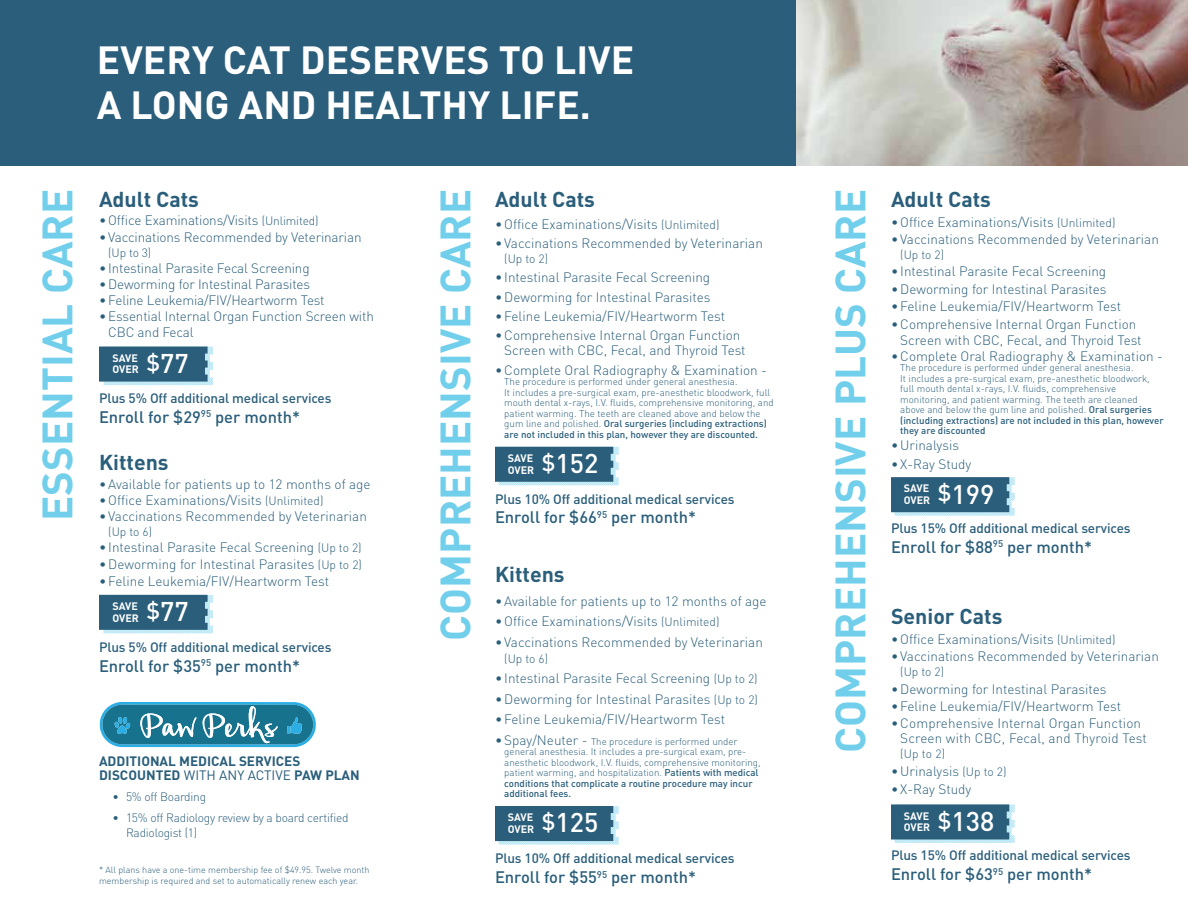
<style>
.page{position:relative;width:1188px;height:918px;background:#fff}
.page>*{position:absolute;margin:0;border:0;box-sizing:border-box;transform-origin:0 0}
.t1{font:700 41.85px "DIN";color:#71cfeb}
.t2{font:700 38.85px/44.5px "DIN";color:#fff}
.t3{font:700 21.3px "DIN";color:#2a5e7a}
.t4{font:500 16.5px "DIN";color:#2a5e7a}
.t5{font:300 13.5px/16.2px "DIN";color:#2a5e7a}
.t6{font:500 13.5px "DIN";letter-spacing:-.01em;color:#2a5e7a}
.t7{font:700 13.5px/14.4px "DIN";color:#2a5e7a}
.t8{font:300 12px/14.4px "DIN";letter-spacing:-.02em;color:#2a5e7a}
.t9{font:700 10.65px/11.6px "DIN";color:#fff}
.t10{font:300 9.75px/10.5px "DIN";color:#2a5e7a}
.t11{font:300 9px/10.5px "DIN";color:#2a5e7a}
.s1{font-size:12px}
.s2{font-weight:500}
.s3{font-weight:500;font-size:26.85px}
.s4{font-size:13.5px}
.s5{font-weight:400}
</style>
<div class="page">
<svg style="left:495px;top:447px;width:124px;height:38px;background:#3f718a"></svg>
<svg style="left:495px;top:806px;width:124px;height:39px;background:#42738c"></svg>
<svg style="left:891px;top:477px;width:124px;height:39px;background:#42738c"></svg>
<svg style="left:891px;top:804px;width:124px;height:39px;background:#42738c"></svg>
<svg style="left:99px;top:702px;width:217px;height:45px;background:#4193ae"></svg>
<svg style="left:99px;top:347px;width:114px;height:38px;background:#40728b"></svg>
<svg style="left:99px;top:595px;width:114px;height:38px;background:#3f718a"></svg>
<div style="left:0;top:0;width:796px;height:166px;background:#2a5e7a"></div>
<img style="left:796px;top:0;width:392px;height:166px">
<h2 class="t2" style="left:97px;top:36px;width:539px">EVERY CAT DESERVES TO LIVE<br>A LONG AND HEALTHY LIFE.</h2>
<h1 class="t1" style="left:30px;top:521px;width:333px;rotate:-90deg">ESSENTIAL CARE</h1>
<h1 class="t1" style="left:428px;top:641px;width:453px;rotate:-90deg">COMPREHENSIVE CARE</h1>
<h1 class="t1" style="left:823px;top:753px;width:566px;rotate:-90deg">COMPREHENSIVE PLUS CARE</h1>
<h3 class="t3" style="left:495px;top:185px;width:102px">Adult Cats</h3>
<p class="t5" style="left:495px;top:216px;width:226px">•Office Examinations/Visits <span class="s1">(Unlimited)</span></p>
<p class="t5" style="left:495px;top:235px;width:269px">• Vaccinations Recommended by Veterinarian</p>
<p class="t8" style="left:504px;top:251px;width:45px">(Up to 2)</p>
<p class="t5" style="left:495px;top:269px;width:217px">• Intestinal Parasite Fecal Screening</p>
<p class="t5" style="left:495px;top:289px;width:217px">•Deworming for Intestinal Parasites</p>
<p class="t5" style="left:495px;top:308px;width:232px">•Feline Leukemia/FIV/Heartworm Test</p>
<p class="t5" style="left:504px;top:328px;width:243px;line-height:15px;text-indent:-9px">•Comprehensive Internal Organ Function<br>Screen with CBC, Fecal, and Thyroid Test</p>
<p class="t5" style="left:495px;top:361px;width:273px">•Complete Oral Radiography &amp; Examination -</p>
<p class="t10" style="left:504px;top:376px;width:271px">The procedure is performed under general anesthesia.<br>It includes a pre-surgical exam, pre-anesthetic bloodwork, full mouth dental x-rays, I.V. fluids, comprehensive monitoring, and patient warming. The teeth are cleaned above and below the gum line and polished. <span class="s2">Oral surgeries (including extractions) are not included in this plan, however they are discounted.</span></p>
<h3 class="t3" style="left:99px;top:185px;width:102px">Adult Cats</h3>
<p class="t5" style="left:99px;top:212px;width:221px">•Office Examinations/Visits <span class="s1">(Unlimited)</span></p>
<p class="t5" style="left:99px;top:228px;width:264px">• Vaccinations Recommended by Veterinarian</p>
<p class="t8" style="left:108px;top:245px;width:44px">(Up to 3)</p>
<p class="t5" style="left:99px;top:260px;width:212px">• Intestinal Parasite Fecal Screening</p>
<p class="t5" style="left:99px;top:276px;width:213px">•Deworming for Intestinal Parasites</p>
<p class="t5" style="left:99px;top:292px;width:227px">• Feline Leukemia/FIV/Heartworm Test</p>
<p class="t5" style="left:108px;top:308px;width:267px;text-indent:-9px">•Essential Internal Organ Function Screen with<br>CBC and Fecal</p>
<p class="t9" style="left:113px;top:352px;width:78px">SAVE<br>OVER <sup>$</sup><span class="s3">77</span></p>
<p class="t6" style="left:99px;top:390px;width:234px">Plus 5% Off additional medical services</p>
<p class="t4" style="left:99px;top:406px;width:203px">Enroll for $29<sup>95</sup> per month*</p>
<p class="t9" style="left:508px;top:452px;width:92px">SAVE<br>OVER <sup>$</sup><span class="s3">152</span></p>
<h3 class="t3" style="left:99px;top:449px;width:71px">Kittens</h3>
<p class="t5" style="left:99px;top:476px;width:273px">•Available for patients up to 12 months of age</p>
<p class="t5" style="left:99px;top:492px;width:226px">•Office Examinations/Visits <span class="s1">(Unlimited)</span></p>
<p class="t5" style="left:99px;top:508px;width:269px">• Vaccinations Recommended by Veterinarian</p>
<p class="t8" style="left:108px;top:525px;width:45px">(Up to 6)</p>
<p class="t5" style="left:99px;top:539px;width:264px">• Intestinal Parasite Fecal Screening <span class="s1">(Up to 2)</span></p>
<p class="t5" style="left:99px;top:555px;width:264px">•Deworming for Intestinal Parasites <span class="s1">(Up to 2)</span></p>
<p class="t5" style="left:99px;top:573px;width:232px">• Feline Leukemia/FIV/Heartworm Test</p>
<p class="t6" style="left:495px;top:490px;width:241px">Plus 10% Off additional medical services</p>
<p class="t4" style="left:495px;top:507px;width:203px">Enroll for $66<sup>95</sup> per month*</p>
<h3 class="t3" style="left:495px;top:561px;width:71px">Kittens</h3>
<p class="t5" style="left:495px;top:593px;width:273px">•Available for patients up to 12 months of age</p>
<p class="t5" style="left:495px;top:613px;width:226px">•Office Examinations/Visits <span class="s1">(Unlimited)</span></p>
<p class="t5" style="left:495px;top:634px;width:269px">• Vaccinations Recommended by Veterinarian</p>
<p class="t8" style="left:504px;top:651px;width:45px">(Up to 6)</p>
<p class="t5" style="left:495px;top:670px;width:264px">• Intestinal Parasite Fecal Screening <span class="s1">(Up to 2)</span></p>
<p class="t5" style="left:495px;top:691px;width:264px">•Deworming for Intestinal Parasites <span class="s1">(Up to 2)</span></p>
<p class="t5" style="left:495px;top:711px;width:232px">•Feline Leukemia/FIV/Heartworm Test</p>
<p class="t10" style="left:504px;top:736px;width:258px;text-indent:-9px"><span class="s4">•Spay/Neuter -</span> The procedure is performed under general anesthesia. It includes a pre-surgical exam, pre&shy;anesthetic bloodwork, I.V. fluids, comprehensive monitoring, patient warming, and hospitalization. <span class="s2">Patients with medical conditions that complicate a routine procedure may incur additional fees.</span></p>
<p class="t9" style="left:113px;top:600px;width:78px">SAVE<br>OVER <sup>$</sup><span class="s3">77</span></p>
<p class="t6" style="left:99px;top:638px;width:234px">Plus 5% Off additional medical services</p>
<p class="t4" style="left:99px;top:655px;width:203px">Enroll for $35<sup>95</sup> per month*</p>
<p class="t7" style="left:99px;top:753px;width:262px">ADDITIONAL MEDICAL SERVICES<br>DISCOUNTED <span class="s5">WITH ANY ACTIVE</span> PAW PLAN</p>
<p class="t8" style="left:112px;top:790px;width:95px">• 5% off Boarding</p>
<p class="t8" style="left:126px;top:811px;width:224px;text-indent:-14px">• 15% off Radiology review by a board certified<br>Radiologist (1)</p>
<p class="t9" style="left:508px;top:811px;width:92px">SAVE<br>OVER <sup>$</sup><span class="s3">125</span></p>
<p class="t11" style="left:99px;top:865px;width:272px">* All plans have a one-time membership fee of $49.95. Twelve month membership is required and set to automatically renew each year.</p>
<p class="t6" style="left:495px;top:850px;width:241px">Plus 10% Off additional medical services</p>
<p class="t4" style="left:495px;top:867px;width:203px">Enroll for $55<sup>95</sup> per month*</p>
<h3 class="t3" style="left:891px;top:185px;width:102px">Adult Cats</h3>
<p class="t5" style="left:891px;top:214px;width:226px">•Office Examinations/Visits <span class="s1">(Unlimited)</span></p>
<p class="t5" style="left:891px;top:231px;width:269px">• Vaccinations Recommended by Veterinarian</p>
<p class="t8" style="left:900px;top:247px;width:45px">(Up to 2)</p>
<p class="t5" style="left:891px;top:263px;width:217px">• Intestinal Parasite Fecal Screening</p>
<p class="t5" style="left:891px;top:281px;width:217px">•Deworming for Intestinal Parasites</p>
<p class="t5" style="left:891px;top:298px;width:232px">• Feline Leukemia/FIV/Heartworm Test</p>
<p class="t5" style="left:900px;top:316px;width:243px;text-indent:-9px">•Comprehensive Internal Organ Function<br>Screen with CBC, Fecal, and Thyroid Test</p>
<p class="t5" style="left:891px;top:348px;width:273px">•Complete Oral Radiography &amp; Examination -</p>
<p class="t10" style="left:900px;top:362px;width:265px">The procedure is performed under general anesthesia.<br>It includes a pre-surgical exam, pre-anesthetic bloodwork, full mouth dental x-rays, I.V. fluids, comprehensive monitoring, and patient warming. The teeth are cleaned above and below the gum line and polished. <span class="s2">Oral surgeries (including extractions) are not included in this plan, however they are discounted</span></p>
<p class="t5" style="left:891px;top:437px;width:70px">•Urinalysis</p>
<p class="t5" style="left:891px;top:456px;width:82px">• X-Ray Study</p>
<p class="t9" style="left:904px;top:482px;width:92px">SAVE<br>OVER <sup>$</sup><span class="s3">199</span></p>
<p class="t6" style="left:891px;top:520px;width:241px">Plus 15% Off additional medical services</p>
<p class="t4" style="left:891px;top:536px;width:203px">Enroll for $88<sup>95</sup> per month*</p>
<h3 class="t3" style="left:891px;top:602px;width:113px">Senior Cats</h3>
<p class="t5" style="left:891px;top:631px;width:226px">•Office Examinations/Visits <span class="s1">(Unlimited)</span></p>
<p class="t5" style="left:891px;top:648px;width:269px">• Vaccinations Recommended by Veterinarian</p>
<p class="t8" style="left:900px;top:665px;width:45px">(Up to 2)</p>
<p class="t5" style="left:891px;top:680px;width:217px">•Deworming for Intestinal Parasites</p>
<p class="t5" style="left:891px;top:698px;width:232px">• Feline Leukemia/FIV/Heartworm Test</p>
<p class="t5" style="left:900px;top:716px;width:248px;line-height:15px;text-indent:-9px">•Comprehensive Internal Organ Function<br>Screen with CBC, Fecal, and Thyroid Test</p>
<p class="t8" style="left:900px;top:747px;width:46px">(Up to 2)</p>
<p class="t5" style="left:891px;top:763px;width:117px">•Urinalysis <span class="s1">(Up to 2)</span></p>
<p class="t5" style="left:891px;top:781px;width:82px">• X-Ray Study</p>
<p class="t9" style="left:904px;top:810px;width:92px">SAVE<br>OVER <sup>$</sup><span class="s3">138</span></p>
<p class="t6" style="left:891px;top:847px;width:241px">Plus 15% Off additional medical services</p>
<p class="t4" style="left:891px;top:864px;width:203px">Enroll for $63<sup>95</sup> per month*</p>
</div>
